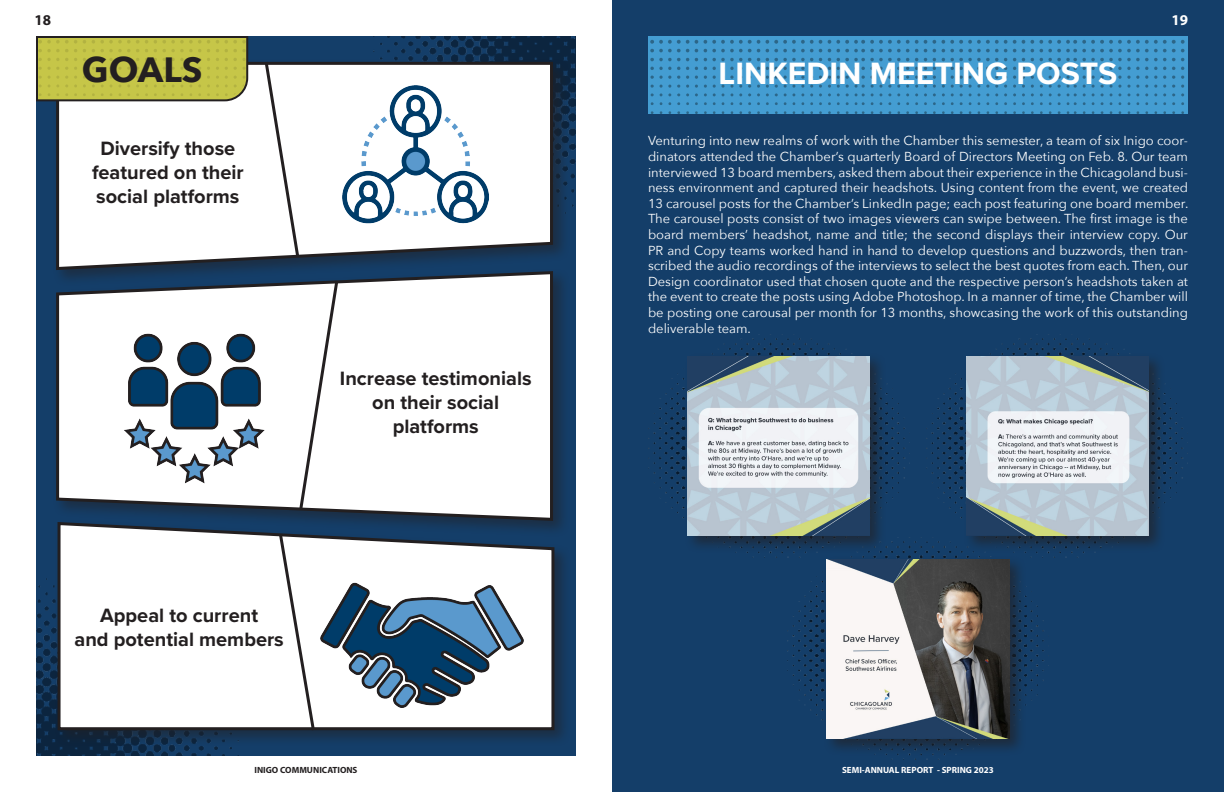
<style>
.page{position:relative;width:1224px;height:792px;background:#fff}
.page>*{position:absolute;margin:0;border:0;box-sizing:border-box;transform-origin:0 0}
.t1{font:700 35px "Avenir Next";color:#231f20}
.t2{font:700 32px "Proxima Nova";color:#fff}
.t3{font:700 20px/24px "Proxima Nova";color:#231f20;text-align:center}
.t4{font:700 15px "Myriad Pro";color:#231f20}
.t5{font:700 15px "Myriad Pro";color:#fff}
.t6{font:13px/15.6px "Avenir Next";color:#fff;text-align:justify}
.t7{font:700 9px "Myriad Pro";color:#fff}
.t8{font:700 9px "Myriad Pro";color:#231f20}
</style>
<div class="page">
<div style="left:36px;top:36px;width:540px;height:720px;background:#143e69"></div>
<img style="left:36px;top:578px;width:202px;height:178px">
<img style="left:374px;top:36px;width:202px;height:171px">
<div style="left:53px;top:59px;width:517px;height:228px;background:#231f20;opacity:.5"></div>
<svg style="left:55px;top:60px;width:500px;height:208px;background:#dee1e4"></svg>
<div style="left:53px;top:268px;width:517px;height:270px;background:#231f20;opacity:.5"></div>
<svg style="left:54px;top:270px;width:501px;height:249px;background:#d7dbe0"></svg>
<div style="left:54px;top:519px;width:518px;height:228px;background:#231f20;opacity:.5"></div>
<svg style="left:56px;top:520px;width:500px;height:212px;background:#dadde1"></svg>
<svg style="left:263px;top:59px;width:38px;height:201px;background:#e2e3e3"></svg>
<svg style="left:297px;top:278px;width:43px;height:235px;background:#e5e5e6"></svg>
<svg style="left:277px;top:531px;width:40px;height:203px;background:#dcddde"></svg>
<svg style="left:36px;top:36px;width:213px;height:66px;background:#706f4b"></svg>
<img style="left:36px;top:39px;width:212px;height:59px">
<img style="left:342px;top:86px;width:156px;height:147px">
<img style="left:116px;top:298px;width:149px;height:195px">
<img style="left:307px;top:530px;width:229px;height:178px">
<div style="left:612px;top:0;width:612px;height:792px;background:#143e69"></div>
<img style="left:648px;top:36px;width:540px;height:77px">
<img style="left:648px;top:334px;width:257px;height:223px">
<div style="left:685px;top:353px;width:201px;height:200px;background:#231f20;opacity:.6"></div>
<img style="left:688px;top:356px;width:181px;height:180px">
<img style="left:787px;top:537px;width:262px;height:223px">
<div style="left:824px;top:556px;width:202px;height:199px;background:#231f20;opacity:.6"></div>
<img style="left:827px;top:559px;width:182px;height:179px">
<img style="left:927px;top:334px;width:261px;height:223px">
<div style="left:963px;top:353px;width:202px;height:200px;background:#231f20;opacity:.6"></div>
<img style="left:967px;top:356px;width:181px;height:179px">
<p class="t4" style="left:35px;top:10px;width:18px">18</p>
<p class="t1" style="left:82px;top:40px;width:122px">GOALS</p>
<p class="t3" style="left:100px;top:136px;width:136px">Diversify those</p>
<p class="t3" style="left:92px;top:160px;width:153px">featured on their</p>
<p class="t3" style="left:96px;top:184px;width:145px">social platforms</p>
<p class="t3" style="left:340px;top:366px;width:193px">Increase testimonials on their social</p>
<p class="t3" style="left:393px;top:414px;width:88px">platforms</p>
<p class="t3" style="left:100px;top:603px;width:159px">Appeal to current</p>
<p class="t3" style="left:74px;top:627px;width:211px">and potential members</p>
<p class="t8" style="left:254px;top:764px;width:105px">INIGO COMMUNICATIONS</p>
<p class="t2" style="left:719px;top:49px;width:400px">LINKEDIN MEETING POSTS</p>
<p class="t5" style="left:1171px;top:10px;width:18px">19</p>
<p class="t6" style="left:648px;top:133px;width:542px">Venturing into new realms of work with the Chamber this semester, a team of six Inigo coor&shy;dinators attended the Chamber’s quarterly Board of Directors Meeting on Feb. 8. Our team interviewed 13 board members, asked them about their experience in the Chicagoland busi&shy;ness environment and captured their headshots. Using content from the event, we created 13 carousel posts for the Chamber’s LinkedIn page; each post featuring one board member.<br>The carousel posts consist of two images viewers can swipe between. The first image is the board members’ headshot, name and title; the second displays their interview copy. Our PR and Copy teams worked hand in hand to develop questions and buzzwords, then tran&shy;scribed the audio recordings of the interviews to select the best quotes from each. Then, our Design coordinator used that chosen quote and the respective person’s headshots taken at the event to create the posts using Adobe Photoshop. In a manner of time, the Chamber will be posting one carousal per month for 13 months, showcasing the work of this outstanding deliverable team.</p>
<p class="t7" style="left:842px;top:764px;width:153px">SEMI-ANNUAL REPORT - SPRING 2023</p>
</div>
